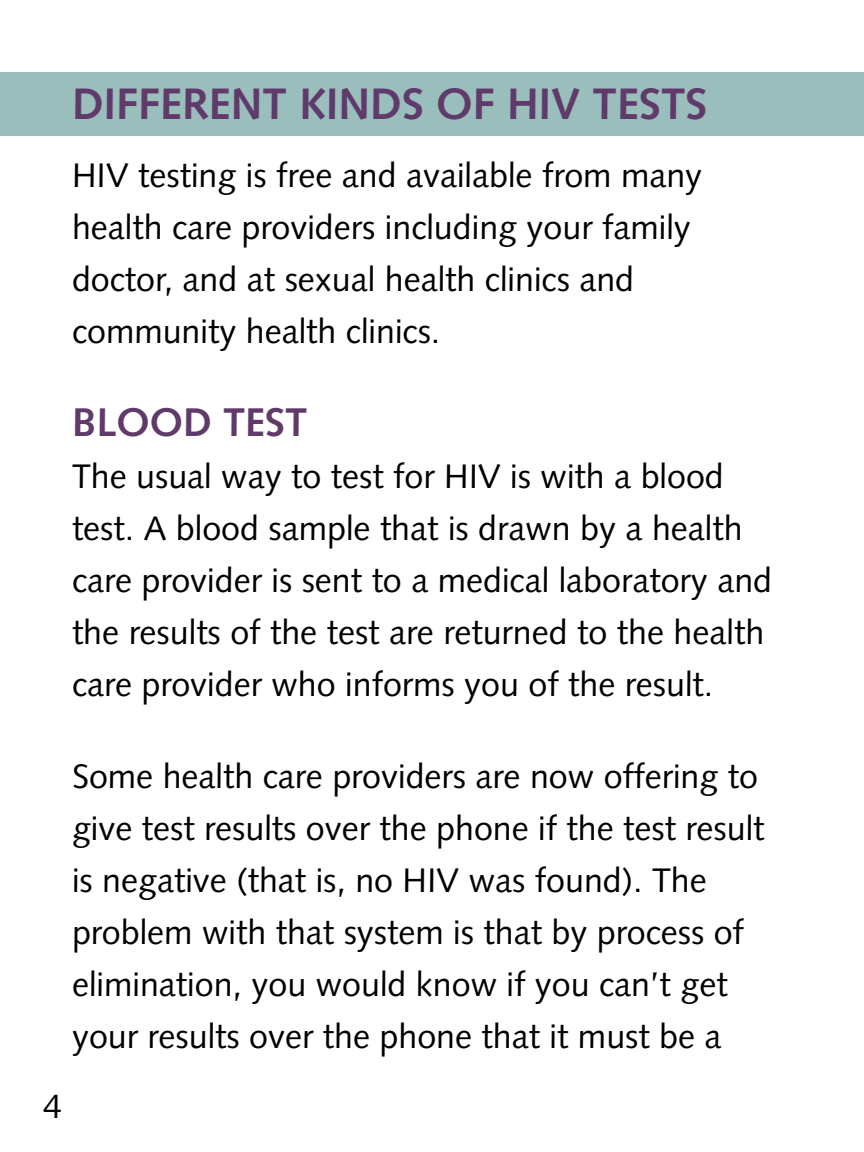
<style>
.page{position:relative;width:864px;height:1152px;background:#fff}
.page>*{position:absolute;margin:0;border:0;box-sizing:border-box;transform-origin:0 0}
.t1{font:700 44px "Syntax LT Std";color:#603a6a}
.t2{font:700 40px "Syntax LT Std";color:#603a6a}
.t3{font:34px/52px "Syntax LT Std";color:#000}
</style>
<div class="page">
<div style="left:0;top:72px;width:864px;height:64px;background:#99bebb"></div>
<p class="t1" style="left:72px;top:79px;width:637px">DIFFERENT KINDS OF HIV TESTS</p>
<p class="t3" style="left:72px;top:150px;width:632px">HIV testing is free and available from many health care providers including your family doctor, and at sexual health clinics and community health clinics.</p>
<p class="t2" style="left:72px;top:399px;width:237px">BLOOD TEST</p>
<p class="t3" style="left:72px;top:451px;width:702px">The usual way to test for HIV is with a blood test. A blood sample that is drawn by a health care provider is sent to a medical laboratory and the results of the test are returned to the health care provider who informs you of the result.</p>
<p class="t3" style="left:72px;top:751px;width:694px">Some health care providers are now offering to give test results over the phone if the test result is negative (that is, no HIV was found). The problem with that system is that by process of elimination, you would know if you can’t get your results over the phone that it must be a</p>
<p class="t3" style="left:43px;top:1080px;width:20px">4</p>
</div>
